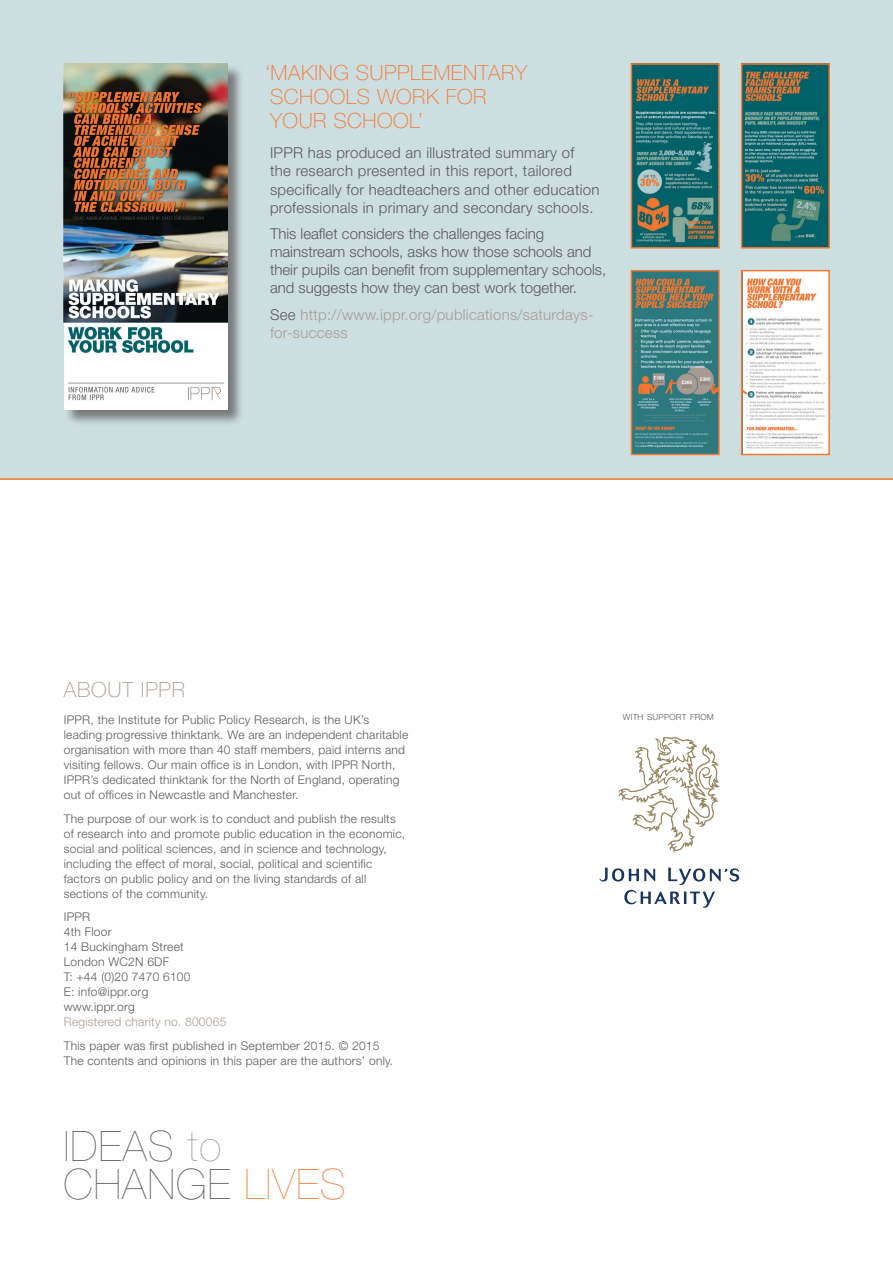
<style>
.page{position:relative;width:893px;height:1263px;background:#fff}
.page>*{position:absolute;margin:0;border:0;box-sizing:border-box;transform-origin:0 0}
.t1{font:200 42px "Helvetica Neue";letter-spacing:.03em;color:#5b5958}
.cvr_IFC_header{font:100 21px/24px "Helvetica Neue";letter-spacing:.025em;color:#f47830}
.cvr_IFC_header-2{font:100 21px "Helvetica Neue";letter-spacing:.04em;color:#a89c92}
.cvr_About{font:300 15px/18px "Helvetica Neue";letter-spacing:.02em;color:#5b5958}
.cvr_About-2{font:300 15px/18px "Helvetica Neue";color:#5b5958}
.cvr_About-3{font:300 15px/18px "Helvetica Neue";letter-spacing:.02em;color:#a89c92}
.cvr_About-4{font:300 12px/15px "Helvetica Neue";letter-spacing:.02em;color:#5b5958}
.cvr_Acknowledgments{font:300 8.4px "Helvetica Neue";letter-spacing:.02em;color:#5b5958}
.s1{color:#5b5958}
.s2{color:#a89c92}
.s3{color:#f47830}
</style>
<div class="page">
<div style="left:0;top:0;width:893px;height:480px;background:#cddee1"></div>
<div style="left:64px;top:64px;width:180px;height:362px;background:#5b5958;opacity:.75"></div>
<img style="left:64px;top:64px;width:164px;height:346px">
<img style="left:634px;top:66px;width:83px;height:180px">
<div style="left:631px;top:63px;width:89px;height:186px;border:2px solid #f47830"></div>
<img style="left:744px;top:66px;width:83px;height:180px">
<div style="left:741px;top:63px;width:89px;height:186px;border:2px solid #f47830"></div>
<img style="left:744px;top:273px;width:83px;height:179px">
<div style="left:741px;top:270px;width:89px;height:185px;border:2px solid #f47830"></div>
<img style="left:634px;top:273px;width:83px;height:179px">
<div style="left:631px;top:270px;width:89px;height:185px;border:2px solid #f47830"></div>
<svg style="left:599px;top:867px;width:140px;height:41px"></svg>
<svg style="left:618px;top:737px;width:102px;height:116px"></svg>
<p class="cvr_IFC_header" style="left:266px;top:61px;width:263px">‘MAKING SUPPLEMENTARY<br>SCHOOLS WORK FOR<br>YOUR SCHOOL’</p>
<p class="cvr_About" style="left:270px;top:144px;width:331px">IPPR has produced an illustrated summary of<br>the research presented in this report, tailored specifically for headteachers and other education professionals in primary and secondary schools.</p>
<p class="cvr_About-2" style="left:270px;top:224px;width:338px">This leaflet considers the challenges facing mainstream schools, asks how those schools and their pupils can benefit from supplementary schools, and suggests how they can best work together.</p>
<p class="cvr_About-3" style="left:270px;top:305px;width:325px"><span class="s1">See</span> http://www.ippr.org/publications/saturdays&shy;for-success</p>
<p class="cvr_IFC_header-2" style="left:64px;top:678px;width:123px">ABOUT IPPR</p>
<p class="cvr_About-4" style="left:64px;top:712px;width:346px">IPPR, the Institute for Public Policy Research, is the UK’s leading progressive thinktank. We are an independent charitable organisation with more than 40 staff members, paid interns and visiting fellows. Our main office is in London, with IPPR North, IPPR’s dedicated thinktank for the North of England, operating out of offices in Newcastle and Manchester.</p>
<p class="cvr_About-4" style="left:64px;top:810px;width:343px">The purpose of our work is to conduct and publish the results of research into and promote public education in the economic, social and political sciences, and in science and technology, including the effect of moral, social, political and scientific factors on public policy and on the living standards of all sections of the community.</p>
<p class="cvr_About-4" style="left:64px;top:909px;width:164px">IPPR<br>4th Floor<br>14 Buckingham Street<br>London WC2N 6DF<br>T: +44 (0)20 7470 6100<br>E: info@ippr.org<br>www.ippr.org<br><span class="s2">Registered charity no. 800065</span></p>
<p class="cvr_About-4" style="left:64px;top:1038px;width:331px">This paper was first published in September 2015. © 2015<br>The contents and opinions in this paper are the authors’ only.</p>
<p class="t1" style="left:64px;top:1121px;width:159px">IDEAS <span class="s2">to</span></p>
<p class="t1" style="left:64px;top:1160px;width:284px">CHANGE <span class="s3">LIVES</span></p>
<p class="cvr_Acknowledgments" style="left:623px;top:712px;width:92px">WITH SUPPORT FROM</p>
</div>
